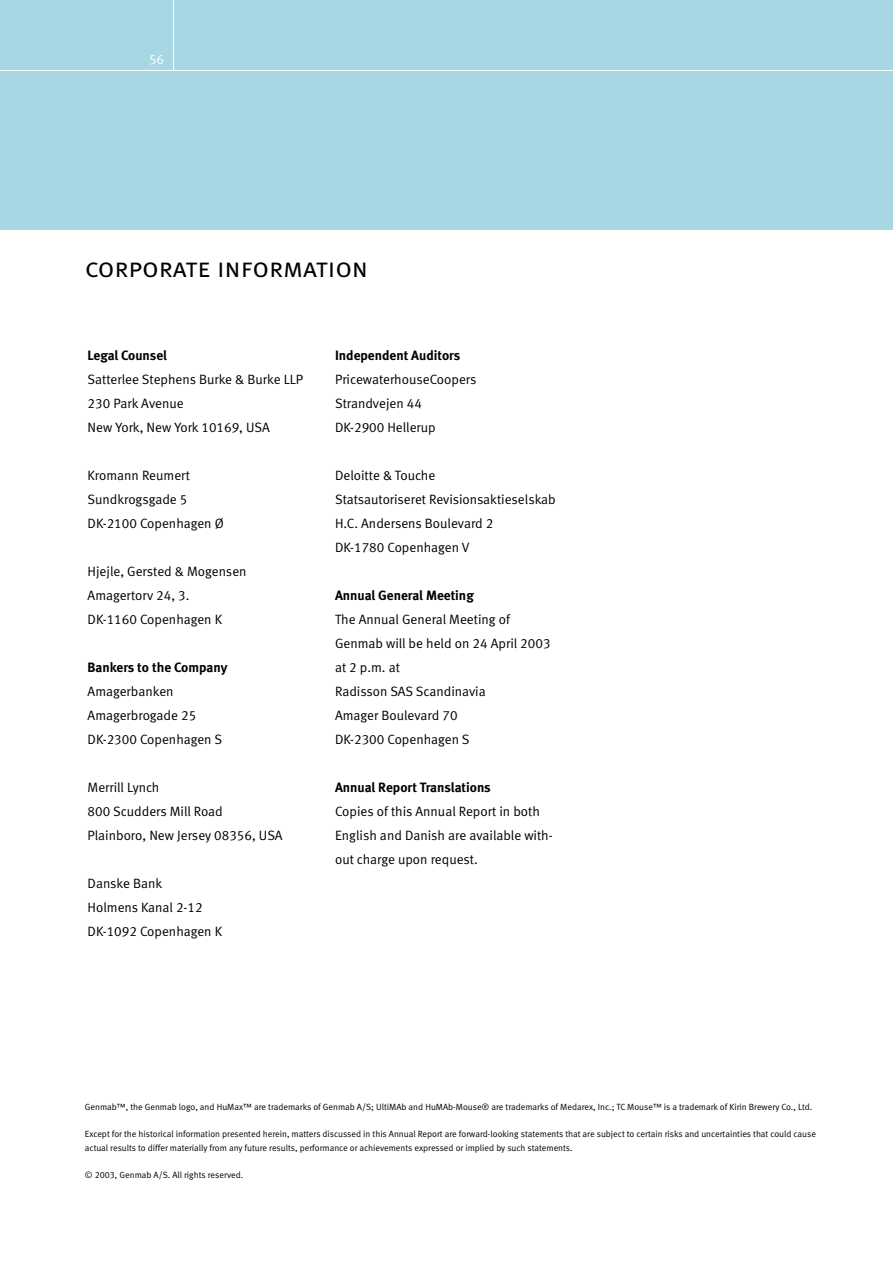
<style>
.page{position:relative;width:893px;height:1263px;background:#fff}
.page>*{position:absolute;margin:0;border:0;box-sizing:border-box;transform-origin:0 0}
.t1{font:27px "Meta Normal LF Caps";color:#000}
.t2{font:13.5px/24px "Meta Normal LF";color:#000}
.t3{font:13.5px "Meta Bold LF";color:#000}
.t4{font:13.5px "Meta Normal LF";color:#fff}
.t5{font:9px/13.5px "Meta Normal LF";color:#000}
</style>
<div class="page">
<div style="left:0;top:0;width:892px;height:230px;background:#a7d7e2"></div>
<hr style="left:173px;top:0;width:1px;height:70px;background:#fff">
<hr style="left:0;top:70px;width:892px;height:1px;background:#fff">
<p class="t4" style="left:149px;top:54px;width:17px">56</p>
<h1 class="t1" style="left:85px;top:251px;width:285px">corporate information</h1>
<p class="t3" style="left:88px;top:350px;width:81px">Legal Counsel</p>
<p class="t2" style="left:88px;top:368px;width:217px">Satterlee Stephens Burke &amp; Burke LLP<br>230 Park Avenue<br>New York, New York 10169, USA</p>
<p class="t2" style="left:88px;top:464px;width:138px">Kromann Reumert<br>Sundkrogsgade 5<br>DK-2100 Copenhagen Ø</p>
<p class="t2" style="left:88px;top:560px;width:160px">Hjejle, Gersted &amp; Mogensen<br>Amagertorv 24, 3.<br>DK-1160 Copenhagen K</p>
<p class="t3" style="left:88px;top:662px;width:141px">Bankers to the Company</p>
<p class="t2" style="left:88px;top:680px;width:136px">Amagerbanken<br>Amagerbrogade 25<br>DK-2300 Copenhagen S</p>
<p class="t2" style="left:88px;top:776px;width:196px">Merrill Lynch<br>800 Scudders Mill Road<br>Plainboro, New Jersey 08356, USA</p>
<p class="t2" style="left:88px;top:872px;width:136px">Danske Bank<br>Holmens Kanal 2-12<br>DK-1092 Copenhagen K</p>
<p class="t3" style="left:335px;top:350px;width:127px">Independent Auditors</p>
<p class="t2" style="left:335px;top:368px;width:143px">PricewaterhouseCoopers<br>Strandvejen 44<br>DK-2900 Hellerup</p>
<p class="t2" style="left:335px;top:464px;width:222px">Deloitte &amp; Touche<br>Statsautoriseret Revisionsaktieselskab<br>H.C. Andersens Boulevard 2<br>DK-1780 Copenhagen V</p>
<p class="t3" style="left:335px;top:590px;width:140px">Annual General Meeting</p>
<p class="t2" style="left:335px;top:608px;width:217px">The Annual General Meeting of<br>Genmab will be held on 24 April 2003 at 2 p.m. at<br>Radisson SAS Scandinavia<br>Amager Boulevard 70<br>DK-2300 Copenhagen S</p>
<p class="t3" style="left:335px;top:782px;width:157px">Annual Report Translations</p>
<p class="t2" style="left:335px;top:800px;width:219px">Copies of this Annual Report in both<br>English and Danish are available with&shy;out charge upon request.</p>
<p class="t5" style="left:85px;top:1101px;width:729px">Genmab™, the Genmab logo, and HuMax™ are trademarks of Genmab A/S; UltiMAb and HuMAb-Mouse® are trademarks of Medarex, Inc.; TC Mouse™ is a trademark of Kirin Brewery Co., Ltd.</p>
<p class="t5" style="left:85px;top:1128px;width:732px">Except for the historical information presented herein, matters discussed in this Annual Report are forward-looking statements that are subject to certain risks and uncertainties that could cause actual results to differ materially from any future results, performance or achievements expressed or implied by such statements.</p>
<p class="t5" style="left:85px;top:1168px;width:160px">© 2003, Genmab A/S. All rights reserved.</p>
</div>
